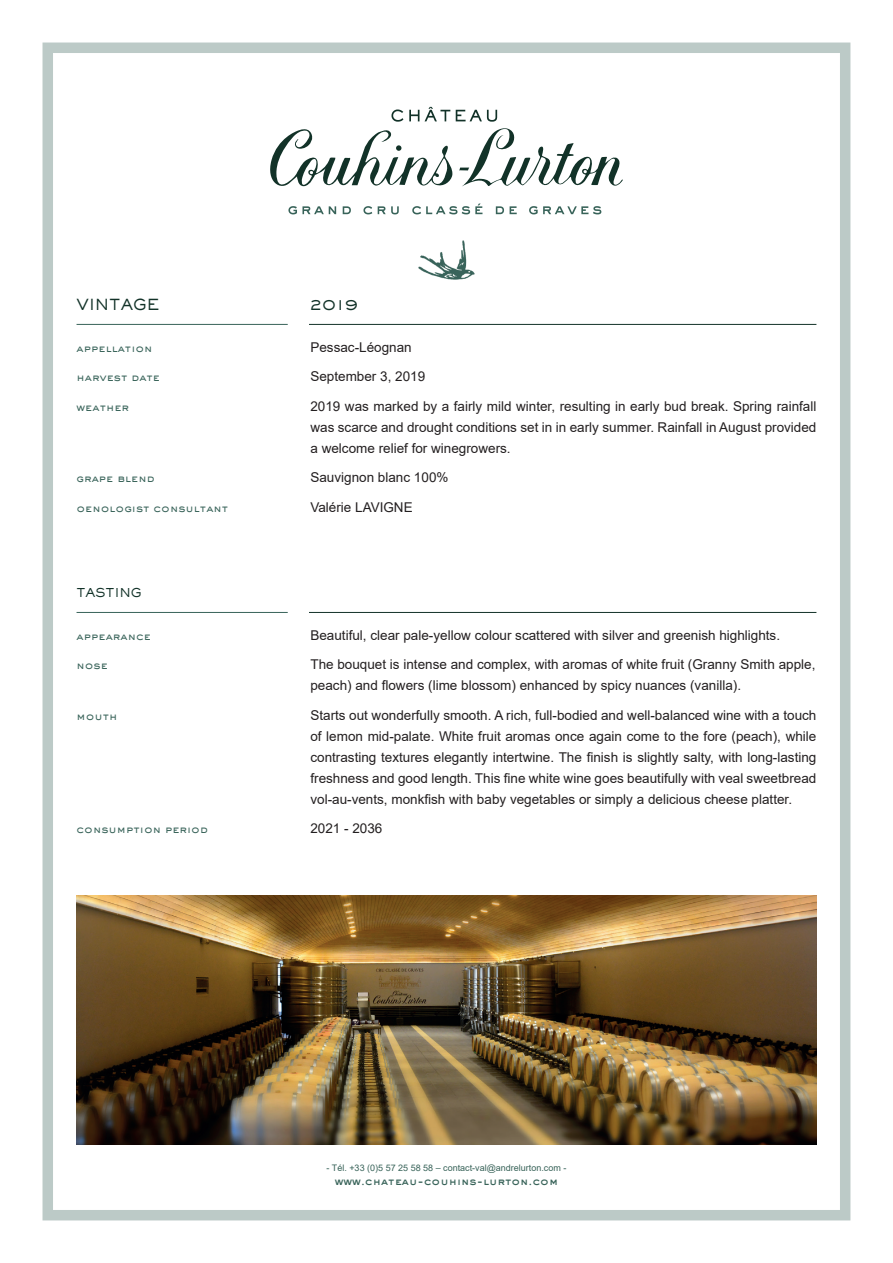
<style>
.page{position:relative;width:893px;height:1263px;background:#fff}
.page>*{position:absolute;margin:0;border:0;box-sizing:border-box;transform-origin:0 0}
.t1{font:500 15px "AT Sackers Gothic";color:#123228}
.t2{font:13.5px/21px "Arial";color:#231f20;text-align:justify}
.t3{font:500 12px "AT Sackers Gothic";color:#123228}
.t4{font:500 10.5px "AT Sackers Gothic";color:#386359}
.t5{font:10.5px "Sackers Heavy Gothic";color:#386359}
.t6{font:9px "Arial";color:#386359}
</style>
<div class="page">
<div style="left:43px;top:43px;width:807px;height:1177px;border:10px solid #bccac7"></div>
<hr style="left:309px;top:324px;width:507px;height:1px;background:#123228">
<hr style="left:309px;top:612px;width:507px;height:1px;background:#123228">
<hr style="left:77px;top:324px;width:211px;height:1px;background:#386359">
<hr style="left:77px;top:612px;width:211px;height:1px;background:#386359">
<img style="left:77px;top:895px;width:739px;height:249px">
<img style="left:418px;top:240px;width:57px;height:39px">
<svg style="left:288px;top:206px;width:48px;height:8px"></svg>
<svg style="left:343px;top:206px;width:8px;height:8px"></svg>
<svg style="left:363px;top:206px;width:9px;height:8px"></svg>
<svg style="left:378px;top:206px;width:21px;height:8px"></svg>
<svg style="left:412px;top:204px;width:70px;height:10px"></svg>
<svg style="left:496px;top:206px;width:8px;height:8px"></svg>
<svg style="left:510px;top:206px;width:7px;height:8px"></svg>
<svg style="left:529px;top:206px;width:72px;height:8px"></svg>
<svg style="left:270px;top:107px;width:353px;height:80px"></svg>
<p class="t1" style="left:77px;top:294px;width:85px">VINTAGE</p>
<p class="t1" style="left:309px;top:294px;width:51px">2019</p>
<p class="t4" style="left:77px;top:341px;width:78px">appellation</p>
<p class="t2" style="left:310px;top:337px;width:103px">Pessac-Léognan</p>
<p class="t4" style="left:77px;top:370px;width:85px">harvest date</p>
<p class="t2" style="left:310px;top:366px;width:116px">September 3, 2019</p>
<p class="t4" style="left:77px;top:400px;width:54px">weather</p>
<p class="t2" style="left:310px;top:396px;width:507px">2019 was marked by a fairly mild winter, resulting in early bud break. Spring rainfall was scarce and drought conditions set in in early summer. Rainfall in August provided a welcome relief for winegrowers.</p>
<p class="t4" style="left:77px;top:471px;width:80px">grape blend</p>
<p class="t2" style="left:310px;top:467px;width:140px">Sauvignon blanc 100%</p>
<p class="t4" style="left:77px;top:501px;width:153px">oenologist consultant</p>
<p class="t2" style="left:310px;top:497px;width:104px">Valérie LAVIGNE</p>
<p class="t3" style="left:77px;top:585px;width:67px">TASTING</p>
<p class="t4" style="left:77px;top:629px;width:76px">appearance</p>
<p class="t2" style="left:310px;top:625px;width:471px">Beautiful, clear pale-yellow colour scattered with silver and greenish highlights.</p>
<p class="t4" style="left:77px;top:658px;width:33px">nose</p>
<p class="t2" style="left:310px;top:654px;width:506px">The bouquet is intense and complex, with aromas of white fruit (Granny Smith apple, peach) and flowers (lime blossom) enhanced by spicy nuances (vanilla).</p>
<p class="t4" style="left:77px;top:709px;width:43px">mouth</p>
<p class="t2" style="left:310px;top:705px;width:507px">Starts out wonderfully smooth. A rich, full-bodied and well-balanced wine with a touch of lemon mid-palate. White fruit aromas once again come to the fore (peach), while contrasting textures elegantly intertwine. The finish is slightly salty, with long-lasting freshness and good length. This fine white wine goes beautifully with veal sweetbread vol-au-vents, monkfish with baby vegetables or simply a delicious cheese platter.</p>
<p class="t4" style="left:77px;top:822px;width:133px">consumption period</p>
<p class="t2" style="left:310px;top:818px;width:74px">2021 - 2036</p>
<p class="t6" style="left:327px;top:1162px;width:241px">- Tél. +33 (0)5 57 25 58 58 – contact-val@andrelurton.com -</p>
<p class="t5" style="left:335px;top:1173px;width:225px">www.chateau-couhins-lurton.com</p>
</div>
